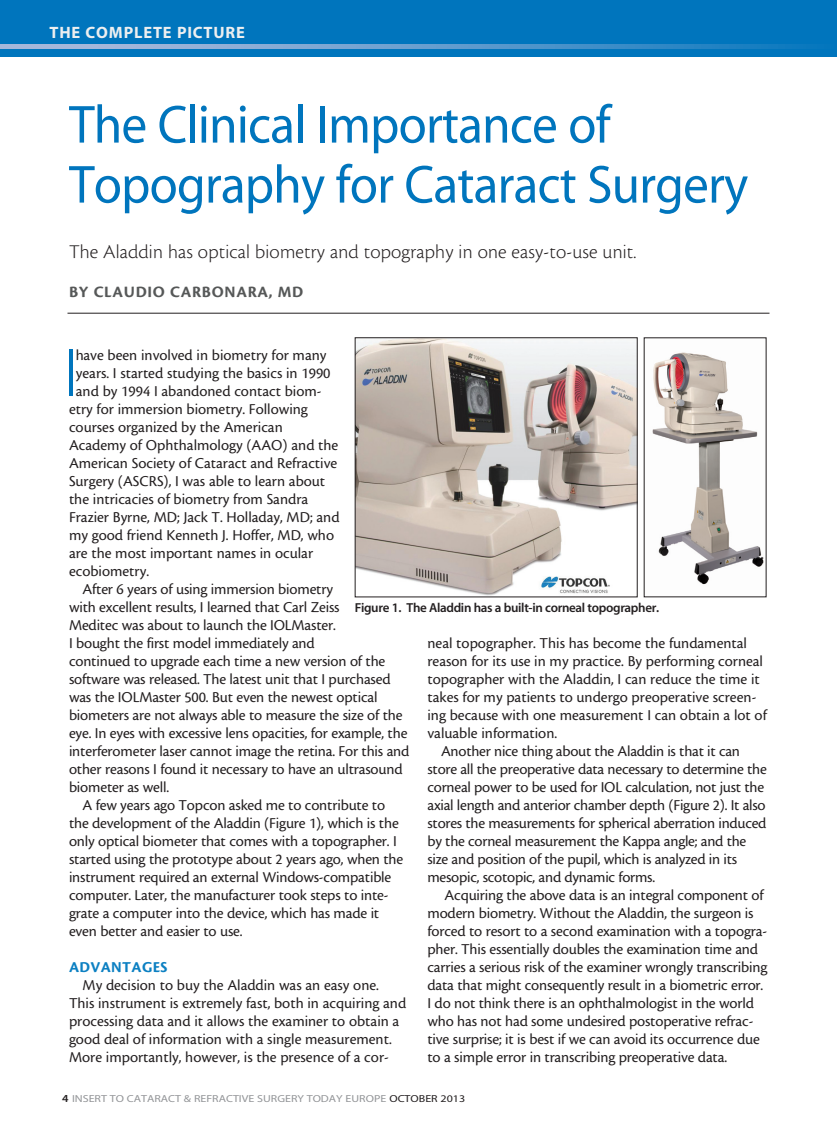
<style>
.page{position:relative;width:837px;height:1134px;background:#fff}
.page>*{position:absolute;margin:0;border:0;box-sizing:border-box;transform-origin:0 0}
.body_first{font:69.15px "Myriad MM 215 600";color:#0075bd}
.Headline{font:54px/60px "Myriad MM 400 600";letter-spacing:-.015em;color:#0075bd;scale:.95 1}
.Deck{font:20.25px "Cronos MM 250 13";letter-spacing:.01em;color:#231f20}
.Author_Byline{font:16.5px "Cronos MM 700 11";letter-spacing:.045em;color:#565858}
.t1{font:16.5px "Myriad MM 700 600";letter-spacing:.05em;color:#edeff0}
.crst_dept_body{font:15.75px/18px "Cronos MM 408 10";letter-spacing:-.01em;color:#231f20}
.body_first-2{font:15.75px "Cronos MM 408 10";color:#231f20}
.crst_dept_subhead{font:15.75px "Cronos MM 700 10";letter-spacing:.025em;color:#0c80c2}
.crst_dept_caption{font:13.05px "Myriad MM 565 600";letter-spacing:-.025em;color:#231f20}
.t2{font:10.2px "Myriad MM 400 600";color:#939598;scale:1.18 1}
.s1{font-family:"Myriad MM 565 600";font-size:10.8px;color:#231f20}
.s2{color:#231f20}
</style>
<div class="page">
<div style="left:0;top:0;width:837px;height:57px;background:#0075bd"></div>
<svg style="left:0;top:45px;width:803px;height:4px;background:#679ece"></svg>
<hr style="left:68px;top:313px;width:702px;height:1px;background:#231f20">
<img style="left:357px;top:339px;width:279px;height:256px">
<div style="left:355px;top:337px;width:283px;height:260px;border:1px solid #231f20"></div>
<img style="left:652px;top:352px;width:112px;height:233px">
<p class="t1" style="left:49px;top:25px;width:197px">THE COMPLETE PICTURE</p>
<p class="Headline" style="left:69px;top:97px;width:716px">The Clinical Importance of<br>Topography for Cataract Surgery</p>
<p class="Deck" style="left:69px;top:241px;width:569px">The Aladdin has optical biometry and topography in one easy-to-use unit.</p>
<p class="Author_Byline" style="left:69px;top:283px;width:236px">BY CLAUDIO CARBONARA, MD</p>
<p class="body_first" style="left:63px;top:339px;width:16px">I</p>
<p class="body_first-2" style="left:76px;top:347px;width:252px">have been involved in biometry for many</p>
<p class="body_first-2" style="left:76px;top:365px;width:256px">years. I started studying the basics in 1990</p>
<p class="body_first-2" style="left:76px;top:383px;width:247px">and by 1994 I abandoned contact biom-</p>
<p class="body_first-2" style="left:69px;top:401px;width:240px">etry for immersion biometry. Following</p>
<p class="body_first-2" style="left:69px;top:419px;width:215px">courses organized by the American</p>
<p class="body_first-2" style="left:69px;top:437px;width:271px">Academy of Ophthalmology (AAO) and the</p>
<p class="body_first-2" style="left:69px;top:455px;width:270px">American Society of Cataract and Refractive</p>
<p class="body_first-2" style="left:69px;top:473px;width:258px">Surgery (ASCRS), I was able to learn about</p>
<p class="body_first-2" style="left:69px;top:491px;width:241px">the intricacies of biometry from Sandra</p>
<p class="body_first-2" style="left:69px;top:509px;width:272px">Frazier Byrne, MD; Jack T. Holladay, MD; and</p>
<p class="body_first-2" style="left:69px;top:527px;width:267px">my good friend Kenneth J. Hoffer, MD, who</p>
<p class="body_first-2" style="left:69px;top:545px;width:246px">are the most important names in ocular</p>
<p class="body_first-2" style="left:69px;top:563px;width:82px">ecobiometry.</p>
<p class="crst_dept_body" style="left:69px;top:580px;width:342px;text-indent:14px">After 6 years of using immersion biometry<br>with excellent results, I learned that Carl Zeiss<br>Meditec was about to launch the IOLMaster.<br>I bought the first model immediately and<br>continued to upgrade each time a new version of the software was released. The latest unit that I purchased was the IOLMaster 500. But even the newest optical biometers are not always able to measure the size of the eye. In eyes with excessive lens opacities, for example, the interferometer laser cannot image the retina. For this and other reasons I found it necessary to have an ultrasound biometer as well.</p>
<p class="crst_dept_body" style="left:69px;top:796px;width:336px;text-indent:14px">A few years ago Topcon asked me to contribute to the development of the Aladdin (Figure 1), which is the only optical biometer that comes with a topographer. I started using the prototype about 2 years ago, when the instrument required an external Windows-compatible computer. Later, the manufacturer took steps to inte&shy;grate a computer into the device, which has made it even better and easier to use.</p>
<p class="crst_dept_subhead" style="left:69px;top:959px;width:100px">ADVANTAGES</p>
<p class="crst_dept_body" style="left:69px;top:976px;width:339px;text-indent:14px">My decision to buy the Aladdin was an easy one.<br>This instrument is extremely fast, both in acquiring and processing data and it allows the examiner to obtain a good deal of information with a single measurement.<br>More importantly, however, is the presence of a cor-</p>
<p class="crst_dept_caption" style="left:355px;top:601px;width:306px">Figure 1. The Aladdin has a built-in corneal topographer.</p>
<p class="crst_dept_body" style="left:428px;top:634px;width:341px">neal topographer. This has become the fundamental reason for its use in my practice. By performing corneal topographer with the Aladdin, I can reduce the time it takes for my patients to undergo preoperative screen&shy;ing because with one measurement I can obtain a lot of valuable information.</p>
<p class="crst_dept_body" style="left:428px;top:742px;width:341px;text-indent:14px">Another nice thing about the Aladdin is that it can store all the preoperative data necessary to determine the corneal power to be used for IOL calculation, not just the axial length and anterior chamber depth (Figure 2). It also stores the measurements for spherical aberration induced by the corneal measurement the Kappa angle; and the size and position of the pupil, which is analyzed in its mesopic, scotopic, and dynamic forms.</p>
<p class="crst_dept_body" style="left:428px;top:886px;width:341px;text-indent:17px">Acquiring the above data is an integral component of modern biometry. Without the Aladdin, the surgeon is forced to resort to a second examination with a topogra&shy;pher. This essentially doubles the examination time and carries a serious risk of the examiner wrongly transcribing data that might consequently result in a biometric error.<br>I do not think there is an ophthalmologist in the world who has not had some undesired postoperative refrac&shy;tive surprise; it is best if we can avoid its occurrence due to a simple error in transcribing preoperative data.</p>
<p class="t2" style="left:62px;top:1093px;width:343px"><span class="s1">4</span> INSERT TO CATARACT &amp; REFRACTIVE SURGERY TODAY EUROPE <span class="s2">OCTOBER 2013</span></p>
</div>
